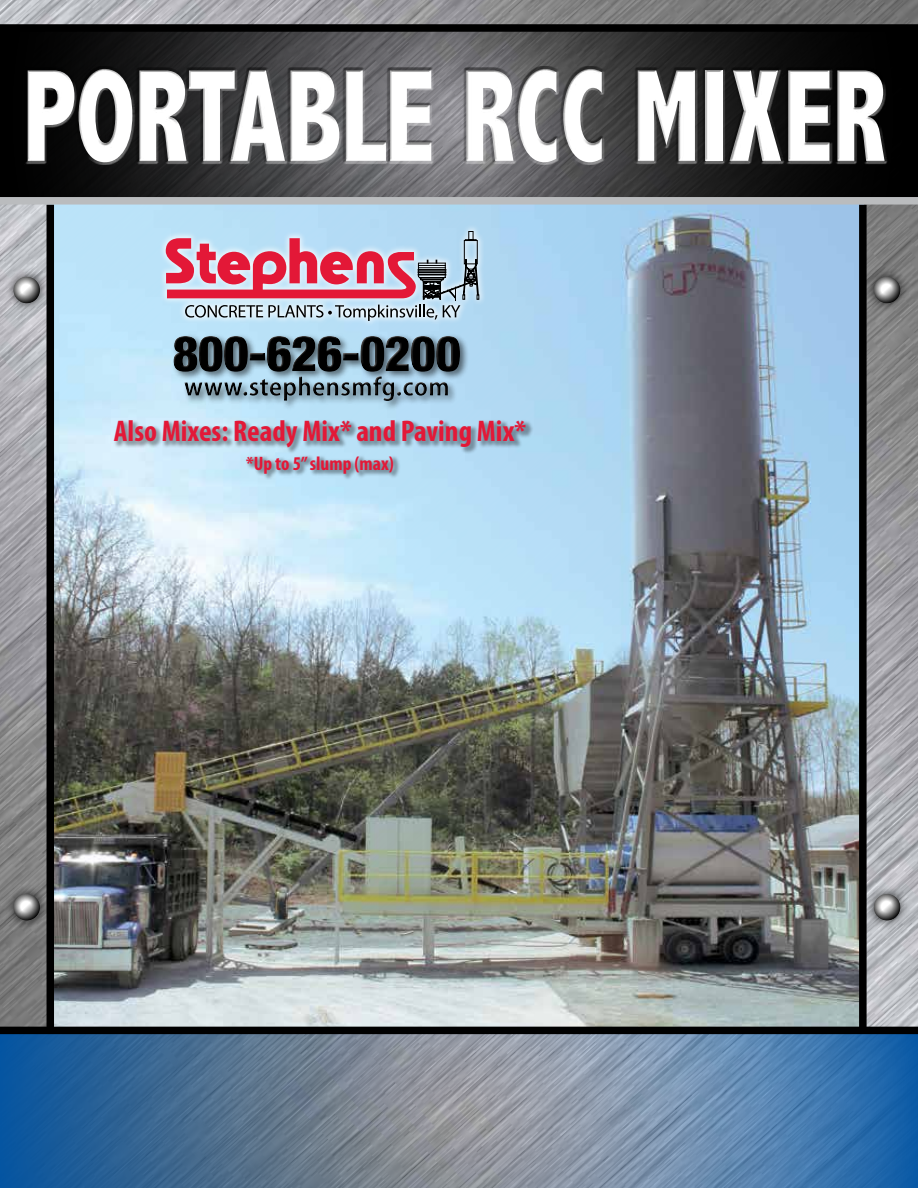
<style>
.page{position:relative;width:918px;height:1188px;background:#fff}
.page>*{position:absolute;margin:0;border:0;box-sizing:border-box;transform-origin:0 0}
.t1{font:800 condensed 132.75px "Abadi";color:#fff;scale:.8 1}
.t2{font:700 condensed 30px "Myriad Pro";color:#e31837}
.t3{font:700 condensed 19.5px "Myriad Pro";color:#e31837}
</style>
<div class="page">
<img style="left:0;top:0;width:918px;height:1027px">
<img style="left:54px;top:205px;width:805px;height:822px">
<div style="left:159px;top:224px;width:327px;height:104px;background:#fff;opacity:.75"></div>
<svg style="left:166px;top:231px;width:313px;height:90px;background:#c19cb0"></svg>
<svg style="left:0;top:1034px;width:918px;height:154px;background:#5d7ea0"></svg>
<div style="left:172px;top:334px;width:298px;height:77px;background:#000;opacity:.55"></div>
<div style="left:172px;top:334px;width:288px;height:68px;background:#fff;opacity:.55"></div>
<div style="left:173px;top:338px;width:289px;height:65px;background:#000;opacity:.55"></div>
<svg style="left:0;top:32px;width:918px;height:165px;background:#2d2d2e"></svg>
<div style="left:24px;top:69px;width:864px;height:96px;background:#fff;opacity:.75"></div>
<div style="left:24px;top:66px;width:864px;height:96px;background:#000;opacity:.75"></div>
<div style="left:47px;top:205px;width:7px;height:825px;background:#000"></div>
<div style="left:859px;top:205px;width:8px;height:825px;background:#000"></div>
<div style="left:865px;top:267px;width:44px;height:45px;background:#000;opacity:.75"></div>
<svg style="left:874px;top:277px;width:26px;height:26px"></svg>
<svg style="left:875px;top:277px;width:25px;height:25px"></svg>
<svg style="left:875px;top:278px;width:24px;height:24px"></svg>
<svg style="left:876px;top:278px;width:22px;height:23px"></svg>
<svg style="left:876px;top:279px;width:22px;height:22px"></svg>
<svg style="left:876px;top:279px;width:22px;height:21px"></svg>
<svg style="left:877px;top:280px;width:20px;height:20px"></svg>
<svg style="left:877px;top:280px;width:19px;height:19px"></svg>
<svg style="left:878px;top:281px;width:18px;height:18px"></svg>
<svg style="left:878px;top:281px;width:18px;height:17px"></svg>
<div style="left:878px;top:281px;width:17px;height:17px;background:#c1c1c1;border-radius:8px"></div>
<svg style="left:879px;top:282px;width:16px;height:16px"></svg>
<div style="left:879px;top:282px;width:15px;height:15px;background:#d5d5d5;border-radius:7px"></div>
<svg style="left:880px;top:283px;width:14px;height:14px"></svg>
<svg style="left:880px;top:283px;width:13px;height:13px"></svg>
<div style="left:865px;top:885px;width:44px;height:45px;background:#000;opacity:.75"></div>
<svg style="left:874px;top:894px;width:26px;height:26px"></svg>
<svg style="left:875px;top:895px;width:25px;height:25px"></svg>
<svg style="left:875px;top:895px;width:24px;height:24px"></svg>
<svg style="left:876px;top:896px;width:22px;height:22px"></svg>
<svg style="left:877px;top:897px;width:20px;height:20px"></svg>
<svg style="left:877px;top:897px;width:19px;height:20px"></svg>
<svg style="left:878px;top:898px;width:18px;height:18px"></svg>
<div style="left:878px;top:898px;width:17px;height:17px;background:#bdbdbd;border-radius:8px"></div>
<svg style="left:879px;top:899px;width:16px;height:16px"></svg>
<div style="left:879px;top:899px;width:15px;height:15px;background:#d4d4d4;border-radius:7px"></div>
<svg style="left:880px;top:900px;width:14px;height:14px"></svg>
<svg style="left:880px;top:900px;width:13px;height:13px"></svg>
<div style="left:4px;top:267px;width:45px;height:45px;background:#000;opacity:.75"></div>
<svg style="left:13px;top:277px;width:27px;height:26px"></svg>
<svg style="left:14px;top:277px;width:26px;height:26px"></svg>
<svg style="left:14px;top:277px;width:25px;height:25px"></svg>
<svg style="left:15px;top:278px;width:24px;height:24px"></svg>
<svg style="left:15px;top:278px;width:23px;height:24px"></svg>
<svg style="left:15px;top:278px;width:23px;height:23px"></svg>
<svg style="left:16px;top:279px;width:22px;height:22px"></svg>
<svg style="left:16px;top:279px;width:21px;height:21px"></svg>
<svg style="left:16px;top:280px;width:21px;height:20px"></svg>
<svg style="left:17px;top:280px;width:19px;height:20px"></svg>
<svg style="left:17px;top:280px;width:19px;height:19px"></svg>
<svg style="left:17px;top:281px;width:19px;height:18px"></svg>
<div style="left:18px;top:281px;width:17px;height:17px;background:#bebebe;border-radius:8px"></div>
<svg style="left:18px;top:282px;width:17px;height:16px"></svg>
<svg style="left:19px;top:283px;width:14px;height:14px"></svg>
<svg style="left:20px;top:283px;width:13px;height:13px"></svg>
<div style="left:4px;top:885px;width:45px;height:45px;background:#000;opacity:.75"></div>
<svg style="left:13px;top:894px;width:27px;height:26px"></svg>
<svg style="left:14px;top:894px;width:26px;height:26px"></svg>
<svg style="left:14px;top:895px;width:25px;height:25px"></svg>
<svg style="left:15px;top:895px;width:24px;height:24px"></svg>
<svg style="left:15px;top:895px;width:23px;height:24px"></svg>
<svg style="left:15px;top:896px;width:23px;height:22px"></svg>
<svg style="left:16px;top:896px;width:22px;height:22px"></svg>
<svg style="left:16px;top:896px;width:21px;height:22px"></svg>
<svg style="left:16px;top:897px;width:21px;height:20px"></svg>
<svg style="left:17px;top:897px;width:19px;height:20px"></svg>
<svg style="left:17px;top:898px;width:19px;height:18px"></svg>
<div style="left:18px;top:898px;width:17px;height:17px;background:#bababa;border-radius:8px"></div>
<svg style="left:18px;top:899px;width:17px;height:16px"></svg>
<svg style="left:19px;top:900px;width:14px;height:14px"></svg>
<svg style="left:20px;top:900px;width:13px;height:13px"></svg>
<div style="left:0;top:24px;width:918px;height:8px;background:#000"></div>
<div style="left:0;top:1027px;width:918px;height:7px;background:#000"></div>
<div style="left:0;top:197px;width:918px;height:8px;background:#babcbe"></div>
<div style="left:113px;top:419px;width:421px;height:36px;background:#000;opacity:.35"></div>
<div style="left:245px;top:455px;width:156px;height:26px;background:#000;opacity:.35"></div>
<h1 class="t1" style="left:23px;top:40px;width:1080px">PORTABLE RCC MIXER</h1>
<p class="t2" style="left:114px;top:412px;width:414px">Also Mixes: Ready Mix* and Paving Mix*</p>
<p class="t3" style="left:246px;top:451px;width:149px">*Up to 5” slump (max)</p>
</div>
